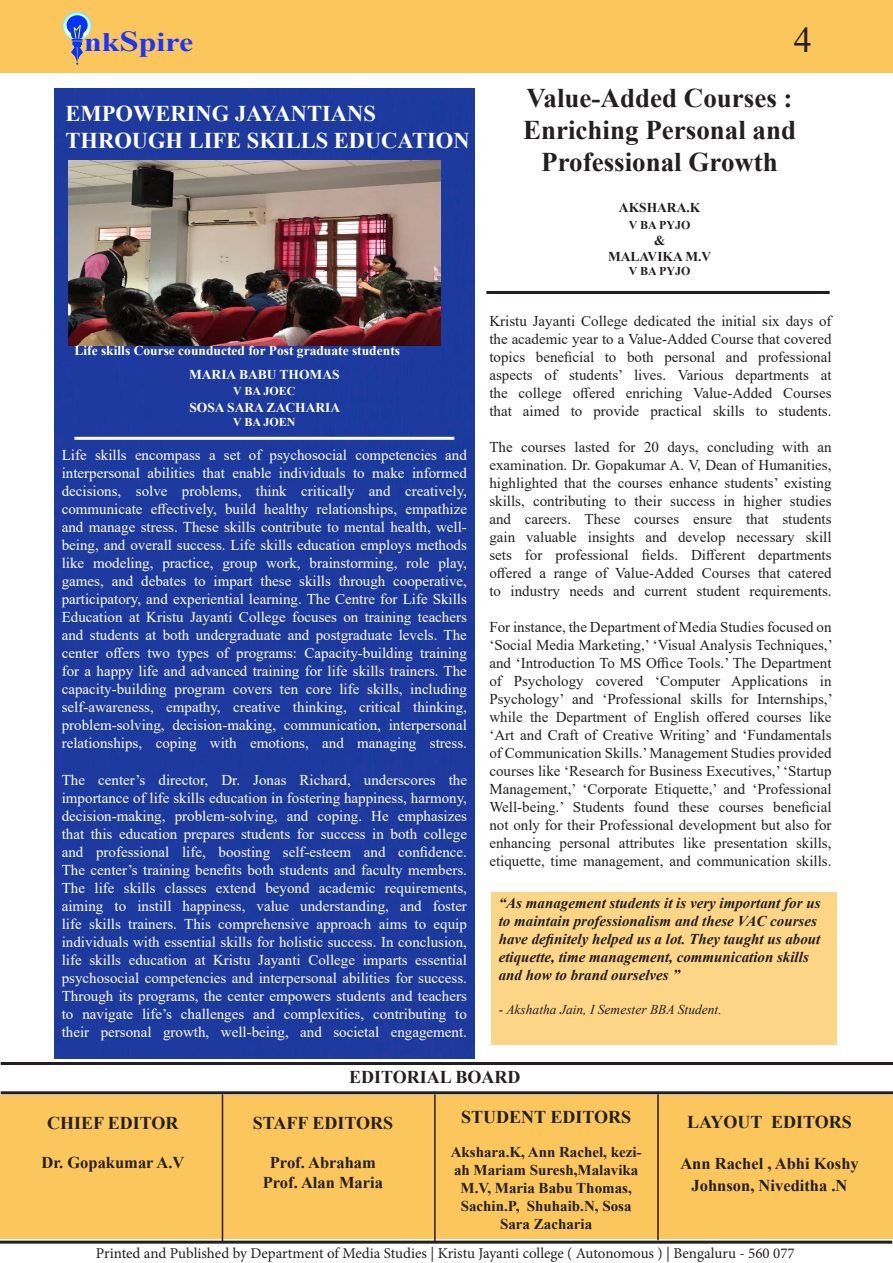
<style>
.page{position:relative;width:893px;height:1263px;background:#fff}
.page>*{position:absolute;margin:0;border:0;box-sizing:border-box;transform-origin:0 0}
.t1{font:36px "Times New Roman";color:#231f20}
.t2{font:700 27px "Times New Roman";color:#231f20}
.t3{font:700 26.7px "Times New Roman";color:#1c34ff;scale:1.2 1}
.t4{font:700 22.5px/27px "Times New Roman";color:#fff}
.t5{font:700 18px "Times New Roman";color:#231f20}
.t6{font:700 16.5px/21.6px "Times New Roman";color:#231f20;text-align:center}
.t7{font:15px/18px "Times New Roman";color:#fff;text-align:justify}
.t8{font:15px/18px "Times New Roman";color:#231f20;text-align:justify}
.t9{font:italic 700 15px/18px "Times New Roman";color:#231f20}
.t10{font:700 15px/18px "Times New Roman";color:#231f20;text-align:center}
.t11{font:15px "Minion Pro";letter-spacing:-.005em;color:#231f20}
.t12{font:700 13.5px "Times New Roman";color:#fff}
.t13{font:italic 13.5px "Times New Roman";color:#231f20}
.t14{font:700 13.5px "Times New Roman";color:#231f20}
.t15{font:700 12px "Times New Roman";color:#fff}
.t16{font:700 12px "Times New Roman";color:#231f20}
.s1{font-size:28.95px}
</style>
<div class="page">
<div style="left:0;top:0;width:893px;height:72px;background:#fbc65b"></div>
<div style="left:54px;top:88px;width:421px;height:971px;background:#1d3a9e"></div>
<hr style="left:0;top:1240px;width:892px;height:3px;background:#231f20">
<div style="left:0;top:1096px;width:893px;height:143px;background:#fbc65b"></div>
<hr style="left:74px;top:437px;width:380px;height:3px;background:#fff">
<hr style="left:222px;top:1094px;width:1px;height:148px;background:#231f20">
<hr style="left:657px;top:1094px;width:2px;height:146px;background:#231f20">
<hr style="left:434px;top:1094px;width:2px;height:148px;background:#231f20">
<svg style="left:63px;top:12px;width:29px;height:27px"></svg>
<svg style="left:63px;top:13px;width:28px;height:27px"></svg>
<svg style="left:64px;top:14px;width:26px;height:25px"></svg>
<svg style="left:66px;top:14px;width:22px;height:25px"></svg>
<svg style="left:67px;top:15px;width:28px;height:50px"></svg>
<img style="left:69px;top:160px;width:372px;height:186px">
<hr style="left:1px;top:1062px;width:892px;height:3px;background:#231f20">
<hr style="left:1px;top:1091px;width:892px;height:3px;background:#231f20">
<hr style="left:486px;top:291px;width:344px;height:3px;background:#231f20">
<p class="t3" style="left:84px;top:23px;width:92px">nk<span class="s1">S</span>pire</p>
<p class="t1" style="left:794px;top:14px;width:19px">4</p>
<p class="t4" style="left:66px;top:99px;width:406px">EMPOWERING JAYANTIANS<br>THROUGH LIFE SKILLS EDUCATION</p>
<p class="t12" style="left:74px;top:341px;width:327px">Life skills Course counducted for Post graduate students</p>
<p class="t12" style="left:189px;top:365px;width:152px">MARIA BABU THOMAS</p>
<p class="t15" style="left:233px;top:383px;width:64px">V BA JOEC</p>
<p class="t12" style="left:189px;top:397px;width:152px">SOSA SARA ZACHARIA</p>
<p class="t15" style="left:233px;top:413px;width:64px">V BA JOEN</p>
<p class="t7" style="left:62px;top:446px;width:407px">Life skills encompass a set of psychosocial competencies and interpersonal abilities that enable individuals to make informed decisions, solve problems, think critically and creatively, communicate effectively, build healthy relationships, empathize and manage stress. These skills contribute to mental health, well&shy;being, and overall success. Life skills education employs methods like modeling, practice, group work, brainstorming, role play, games, and debates to impart these skills through cooperative, participatory, and experiential learning. The Centre for Life Skills Education at Kristu Jayanti College focuses on training teachers and students at both undergraduate and postgraduate levels. The center offers two types of programs: Capacity-building training for a happy life and advanced training for life skills trainers. The capacity-building program covers ten core life skills, including self-awareness, empathy, creative thinking, critical thinking, problem-solving, decision-making, communication, interpersonal relationships, coping with emotions, and managing stress.</p>
<p class="t7" style="left:62px;top:770px;width:407px">The center’s director, Dr. Jonas Richard, underscores the importance of life skills education in fostering happiness, harmony, decision-making, problem-solving, and coping. He emphasizes that this education prepares students for success in both college and professional life, boosting self-esteem and confidence.</p>
<p class="t7" style="left:62px;top:860px;width:407px">The center’s training benefits both students and faculty members.<br>The life skills classes extend beyond academic requirements, aiming to instill happiness, value understanding, and foster life skills trainers. This comprehensive approach aims to equip individuals with essential skills for holistic success. In conclusion, life skills education at Kristu Jayanti College imparts essential psychosocial competencies and interpersonal abilities for success.<br>Through its programs, the center empowers students and teachers to navigate life’s challenges and complexities, contributing to their personal growth, well-being, and societal engagement.</p>
<p class="t2" style="left:527px;top:78px;width:268px">Value-Added Courses :</p>
<p class="t2" style="left:523px;top:111px;width:275px">Enriching Personal and</p>
<p class="t2" style="left:541px;top:143px;width:238px">Professional Growth</p>
<p class="t14" style="left:619px;top:198px;width:83px">AKSHARA.K</p>
<p class="t16" style="left:629px;top:216px;width:63px">V BA PYJO</p>
<p class="t14" style="left:654px;top:231px;width:13px">&amp;</p>
<p class="t14" style="left:608px;top:247px;width:105px">MALAVIKA M.V</p>
<p class="t16" style="left:629px;top:263px;width:63px">V BA PYJO</p>
<p class="t8" style="left:489px;top:311px;width:344px">Kristu Jayanti College dedicated the initial six days of the academic year to a Value-Added Course that covered topics beneficial to both personal and professional aspects of students’ lives. Various departments at the college offered enriching Value-Added Courses that aimed to provide practical skills to students.</p>
<p class="t8" style="left:489px;top:437px;width:344px">The courses lasted for 20 days, concluding with an examination. Dr. Gopakumar A. V, Dean of Humanities, highlighted that the courses enhance students’ existing skills, contributing to their success in higher studies and careers. These courses ensure that students gain valuable insights and develop necessary skill sets for professional fields. Different departments offered a range of Value-Added Courses that catered to industry needs and current student requirements.</p>
<p class="t8" style="left:489px;top:617px;width:345px">For instance, the Department of Media Studies focused on ‘Social Media Marketing,’ ‘Visual Analysis Techniques,’ and ‘Introduction To MS Office Tools.’ The Department of Psychology covered ‘Computer Applications in Psychology’ and ‘Professional skills for Internships,’ while the Department of English offered courses like ‘Art and Craft of Creative Writing’ and ‘Fundamentals of Communication Skills.’ Management Studies provided courses like ‘Research for Business Executives,’ ‘Startup Management,’ ‘Corporate Etiquette,’ and ‘Professional Well-being.’ Students found these courses beneficial not only for their Professional development but also for enhancing personal attributes like presentation skills, etiquette, time management, and communication skills.</p>
<p class="t9" style="left:499px;top:893px;width:323px">“As management students it is very important for us to maintain professionalism and these VAC courses have definitely helped us a lot. They taught us about etiquette, time management, communication skills and how to brand ourselves ”</p>
<p class="t13" style="left:499px;top:1000px;width:224px">- Akshatha Jain, I Semester BBA Student.</p>
<p class="t5" style="left:47px;top:1109px;width:133px">CHIEF EDITOR</p>
<p class="t6" style="left:41px;top:1151px;width:145px">Dr. Gopakumar A.V</p>
<p class="t5" style="left:349px;top:1064px;width:173px">EDITORIAL BOARD</p>
<p class="t5" style="left:253px;top:1109px;width:142px">STAFF EDITORS</p>
<p class="t6" style="left:270px;top:1151px;width:108px">Prof. Abraham</p>
<p class="t6" style="left:263px;top:1171px;width:122px">Prof. Alan Maria</p>
<p class="t5" style="left:461px;top:1104px;width:171px">STUDENT EDITORS</p>
<p class="t10" style="left:451px;top:1142px;width:192px">Akshara.K, Ann Rachel, kezi&shy;ah Mariam Suresh,Malavika<br>M.V, Maria Babu Thomas,<br>Sachin.P, Shuhaib.N, Sosa<br>Sara Zacharia</p>
<p class="t5" style="left:687px;top:1109px;width:166px">LAYOUT EDITORS</p>
<p class="t6" style="left:680px;top:1152px;width:180px">Ann Rachel , Abhi Koshy<br>Johnson, Niveditha .N</p>
<p class="t11" style="left:96px;top:1243px;width:700px">Printed and Published by Department of Media Studies | Kristu Jayanti college ( Autonomous ) | Bengaluru - 560 077</p>
</div>
